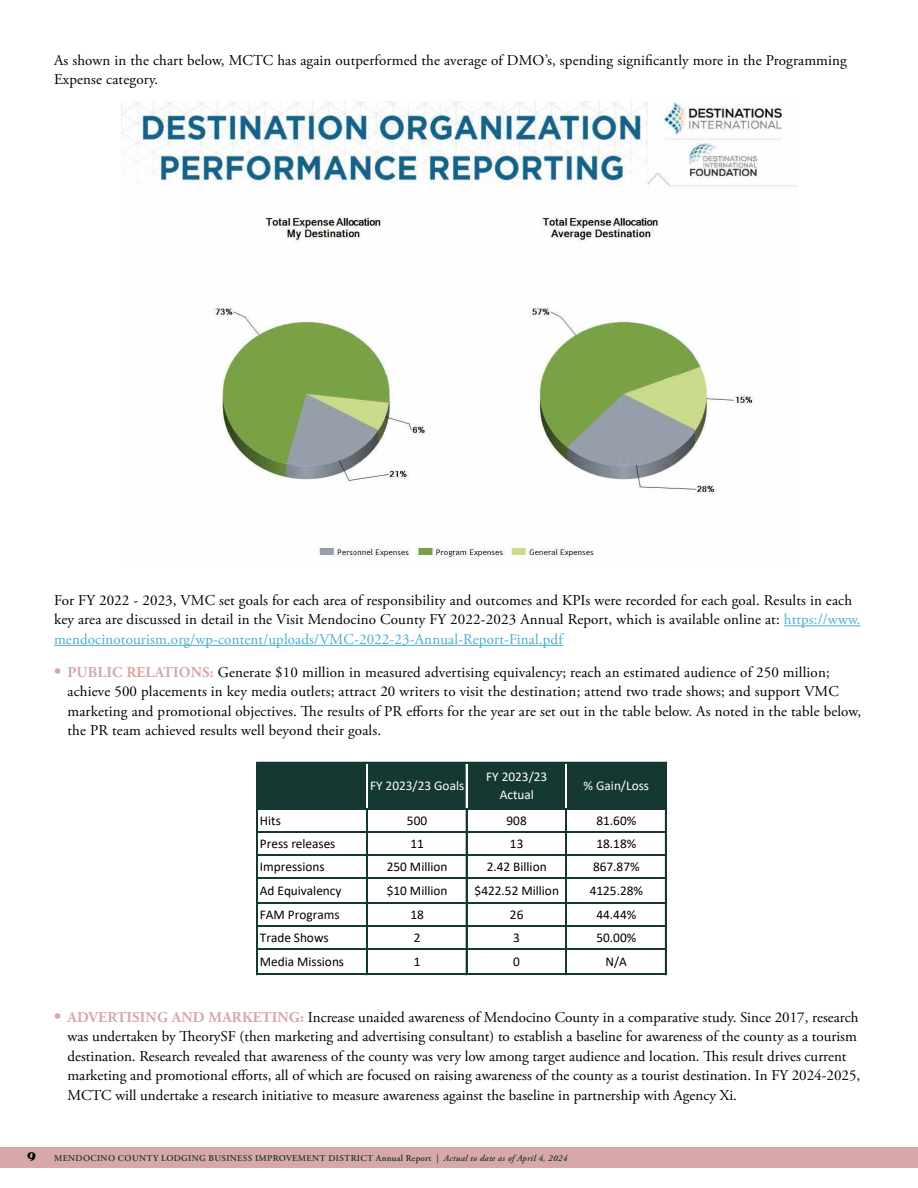
<style>
.page{position:relative;width:918px;height:1188px;background:#fff}
.page>*{position:absolute;margin:0;border:0;box-sizing:border-box;transform-origin:0 0}
.t1{font:15px/19.5px "Adobe Garamond Pro";letter-spacing:.01em;color:#000}
.t2{font:13.35px "Calibri";color:#000}
.t3{font:13.35px/17.5px "Calibri";color:#fff;text-align:center}
.t4{font:700 12.75px "Chicago Makers";color:#000}
.t5{font:600 9px "Adobe Garamond Pro";letter-spacing:.04em;color:#173832}
.s1{color:#4aadd3}
.s2{font-weight:700;font-size:18px;color:#d8a8a9}
.s3{font-weight:700;color:#d8a8a9}
.s4{font-style:italic}
</style>
<div class="page">
<div style="left:0;top:1148px;width:918px;height:20px;background:#d8a8a9"></div>
<hr style="left:784px;top:625px;width:77px;height:1px;background:#4aadd3">
<hr style="left:54px;top:645px;width:509px;height:1px;background:#4aadd3">
<div style="left:257px;top:763px;width:409px;height:46px;background:#163832"></div>
<hr style="left:366px;top:764px;width:2px;height:44px;background:#fff">
<hr style="left:466px;top:764px;width:2px;height:44px;background:#fff">
<hr style="left:566px;top:764px;width:1px;height:44px;background:#fff">
<hr style="left:257px;top:762px;width:1px;height:213px;background:#163832">
<hr style="left:366px;top:810px;width:2px;height:165px;background:#163832">
<hr style="left:466px;top:810px;width:2px;height:165px;background:#163832">
<hr style="left:566px;top:810px;width:1px;height:165px;background:#163832">
<hr style="left:665px;top:764px;width:2px;height:211px;background:#163832">
<hr style="left:258px;top:762px;width:409px;height:2px;background:#163832">
<hr style="left:258px;top:808px;width:409px;height:2px;background:#163832">
<hr style="left:258px;top:831px;width:409px;height:1px;background:#163832">
<hr style="left:258px;top:832px;width:409px;height:1px;background:#163832">
<hr style="left:258px;top:854px;width:409px;height:1px;background:#163832">
<hr style="left:258px;top:855px;width:409px;height:1px;background:#163832">
<hr style="left:258px;top:878px;width:409px;height:1px;background:#163832">
<hr style="left:258px;top:902px;width:409px;height:1px;background:#163832">
<hr style="left:258px;top:903px;width:409px;height:1px;background:#163832">
<hr style="left:258px;top:925px;width:409px;height:1px;background:#163832">
<hr style="left:258px;top:926px;width:409px;height:1px;background:#163832">
<hr style="left:258px;top:949px;width:409px;height:1px;background:#163832">
<hr style="left:258px;top:973px;width:409px;height:1px;background:#163832">
<hr style="left:258px;top:974px;width:409px;height:1px;background:#163832">
<img style="left:122px;top:101px;width:674px;height:459px">
<p class="t1" style="left:54px;top:51px;width:794px">As shown in the chart below, MCTC has again outperformed the average of DMO’s, spending significantly more in the Programming<br>Expense category.</p>
<p class="t1" style="left:54px;top:591px;width:808px">For FY 2022 - 2023, VMC set goals for each area of responsibility and outcomes and KPIs were recorded for each goal. Results in each key area are discussed in detail in the Visit Mendocino County FY 2022-2023 Annual Report, which is available online at: <span class="s1">https://www. mendocinotourism.org/wp-content/uploads/VMC-2022-23-Annual-Report-Final.pdf</span></p>
<p class="t1" style="left:68px;top:663px;width:795px;text-indent:-14px"><span class="s2">•</span> <span class="s3">PUBLIC RELATIONS:</span> Generate $10 million in measured advertising equivalency; reach an estimated audience of 250 million; achieve 500 placements in key media outlets; attract 20 writers to visit the destination; attend two trade shows; and support VMC marketing and promotional objectives. The results of PR efforts for the year are set out in the table below. As noted in the table below, the PR team achieved results well beyond their goals.</p>
<p class="t3" style="left:486px;top:767px;width:63px">FY 2023/23<br>Actual</p>
<p class="t3" style="left:370px;top:776px;width:96px">FY 2023/23 Goals</p>
<p class="t3" style="left:584px;top:776px;width:67px">% Gain/Loss</p>
<p class="t2" style="left:260px;top:811px;width:23px">Hits</p>
<p class="t2" style="left:407px;top:811px;width:22px">500</p>
<p class="t2" style="left:507px;top:811px;width:22px">908</p>
<p class="t2" style="left:596px;top:811px;width:41px">81.60%</p>
<p class="t2" style="left:260px;top:835px;width:77px">Press releases</p>
<p class="t2" style="left:410px;top:835px;width:15px">11</p>
<p class="t2" style="left:510px;top:835px;width:15px">13</p>
<p class="t2" style="left:596px;top:835px;width:41px">18.18%</p>
<p class="t2" style="left:260px;top:858px;width:66px">Impressions</p>
<p class="t2" style="left:387px;top:858px;width:62px">250 Million</p>
<p class="t2" style="left:487px;top:858px;width:62px">2.42 Billion</p>
<p class="t2" style="left:593px;top:858px;width:48px">867.87%</p>
<p class="t2" style="left:260px;top:882px;width:83px">Ad Equivalency</p>
<p class="t2" style="left:387px;top:882px;width:62px">$10 Million</p>
<p class="t2" style="left:475px;top:882px;width:86px">$422.52 Million</p>
<p class="t2" style="left:590px;top:882px;width:55px">4125.28%</p>
<p class="t2" style="left:260px;top:906px;width:81px">FAM Programs</p>
<p class="t2" style="left:410px;top:906px;width:15px">18</p>
<p class="t2" style="left:510px;top:906px;width:15px">26</p>
<p class="t2" style="left:596px;top:906px;width:41px">44.44%</p>
<p class="t2" style="left:260px;top:929px;width:70px">Trade Shows</p>
<p class="t2" style="left:414px;top:929px;width:8px">2</p>
<p class="t2" style="left:513px;top:929px;width:8px">3</p>
<p class="t2" style="left:596px;top:929px;width:41px">50.00%</p>
<p class="t2" style="left:260px;top:953px;width:86px">Media Missions</p>
<p class="t2" style="left:414px;top:953px;width:8px">1</p>
<p class="t2" style="left:513px;top:953px;width:8px">0</p>
<p class="t2" style="left:606px;top:953px;width:23px">N/A</p>
<p class="t1" style="left:68px;top:1008px;width:794px;text-indent:-14px"><span class="s2">•</span> <span class="s3">ADVERTISING AND MARKETING:</span> Increase unaided awareness of Mendocino County in a comparative study. Since 2017, research was undertaken by TheorySF (then marketing and advertising consultant) to establish a baseline for awareness of the county as a tourism destination. Research revealed that awareness of the county was very low among target audience and location. This result drives current marketing and promotional efforts, all of which are focused on raising awareness of the county as a tourist destination. In FY 2024-2025, MCTC will undertake a research initiative to measure awareness against the baseline in partnership with Agency Xi.</p>
<p class="t4" style="left:27px;top:1148px;width:10px">9</p>
<p class="t5" style="left:54px;top:1153px;width:515px">MENDOCINO COUNTY LODGING BUSINESS IMPROVEMENT DISTRICT Annual Report | <span class="s4">Actual to date as of April 4, 2024</span></p>
</div>
